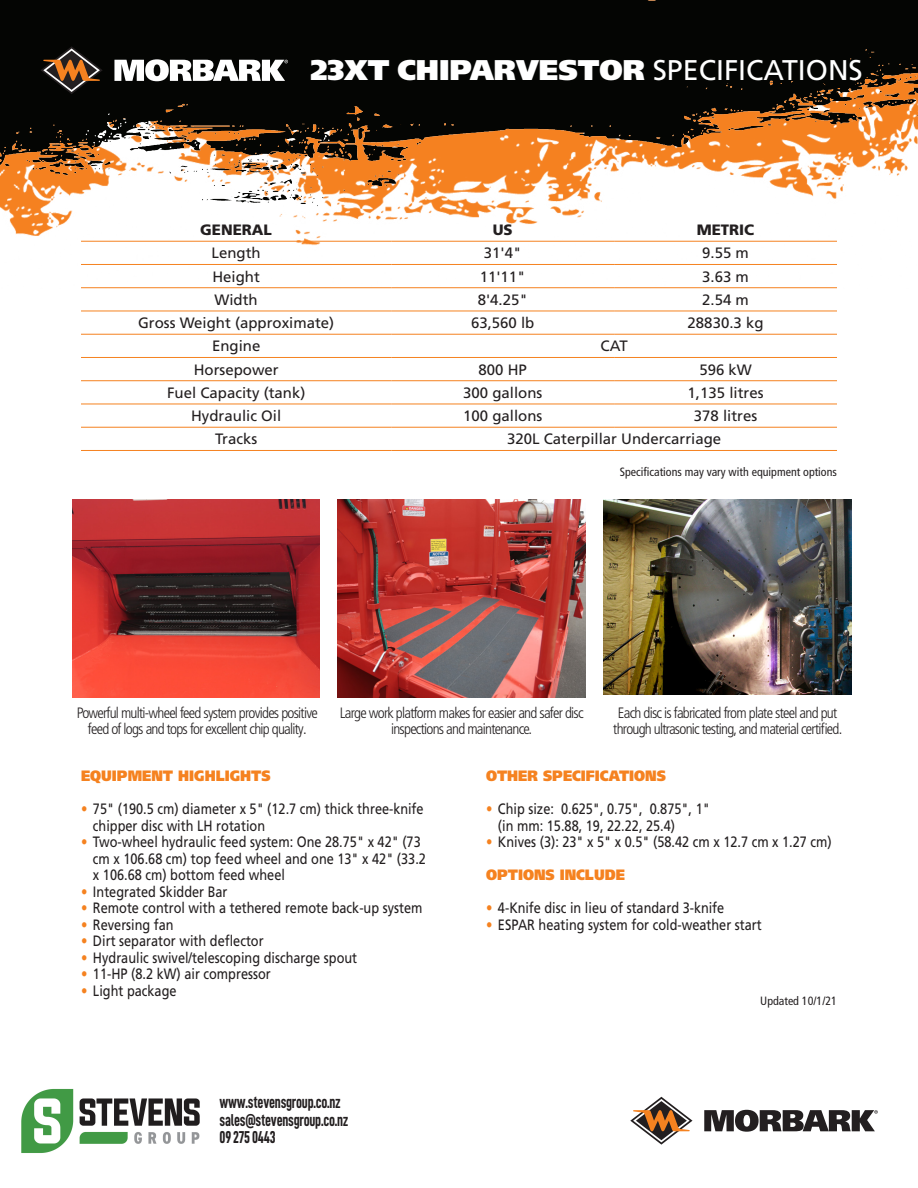
<style>
.page{position:relative;width:918px;height:1188px;background:#fff}
.page>*{position:absolute;margin:0;border:0;box-sizing:border-box;transform-origin:0 0}
.t1{font:900 28.5px "Frutiger LT Pro";color:#fff}
.t2{font:17.25px/17.5px "D DIN Condensed Bold";letter-spacing:-.015em;color:#231f20;scale:.85 1}
.Spec_list{font:15px/16.5px "Frutiger LT Pro";color:#231f20;scale:.85 1}
.benefits_bullets{font:300 condensed 15px/16.5px "Frutiger LT Pro";letter-spacing:-.05em;color:#231f20;text-align:center}
.Spec_list-2{font:15px "Frutiger LT Pro";color:#231f20}
.SUBHEAD{font:900 15px "Frutiger LT Pro";color:#f58220;scale:.9 1}
.t3{font:900 15px "Frutiger LT Pro";color:#231f20}
.t4{font:condensed 12px "Frutiger LT Pro";color:#231f20}
.s1{font-weight:400}
.s2{font-weight:900;font-stretch:condensed;color:#f58220}
</style>
<div class="page">
<img style="left:0;top:0;width:918px;height:289px">
<hr style="left:81px;top:241px;width:310px;height:1px;background:#f58220">
<hr style="left:391px;top:241px;width:223px;height:1px;background:#f58220">
<hr style="left:614px;top:241px;width:223px;height:1px;background:#f58220">
<hr style="left:81px;top:264px;width:310px;height:1px;background:#f58220">
<hr style="left:391px;top:264px;width:223px;height:1px;background:#f58220">
<hr style="left:614px;top:264px;width:223px;height:1px;background:#f58220">
<hr style="left:81px;top:287px;width:310px;height:1px;background:#f58220">
<hr style="left:391px;top:287px;width:223px;height:1px;background:#f58220">
<hr style="left:614px;top:287px;width:223px;height:1px;background:#f58220">
<hr style="left:81px;top:311px;width:310px;height:1px;background:#f58220">
<hr style="left:391px;top:311px;width:223px;height:1px;background:#f58220">
<hr style="left:614px;top:311px;width:223px;height:1px;background:#f58220">
<hr style="left:81px;top:334px;width:310px;height:1px;background:#f58220">
<hr style="left:391px;top:334px;width:223px;height:1px;background:#f58220">
<hr style="left:614px;top:334px;width:223px;height:1px;background:#f58220">
<hr style="left:81px;top:357px;width:310px;height:1px;background:#f58220">
<hr style="left:391px;top:357px;width:223px;height:1px;background:#f58220">
<hr style="left:614px;top:357px;width:223px;height:1px;background:#f58220">
<hr style="left:81px;top:380px;width:310px;height:1px;background:#f58220">
<hr style="left:391px;top:380px;width:223px;height:1px;background:#f58220">
<hr style="left:614px;top:380px;width:223px;height:1px;background:#f58220">
<hr style="left:81px;top:404px;width:310px;height:1px;background:#f58220">
<hr style="left:391px;top:404px;width:223px;height:1px;background:#f58220">
<hr style="left:614px;top:404px;width:223px;height:1px;background:#f58220">
<hr style="left:81px;top:427px;width:310px;height:1px;background:#f58220">
<hr style="left:391px;top:427px;width:223px;height:1px;background:#f58220">
<hr style="left:614px;top:427px;width:223px;height:1px;background:#f58220">
<hr style="left:81px;top:450px;width:310px;height:1px;background:#f58220">
<hr style="left:391px;top:450px;width:223px;height:1px;background:#f58220">
<hr style="left:614px;top:450px;width:223px;height:1px;background:#f58220">
<svg style="left:630px;top:1097px;width:63px;height:48px"></svg>
<svg style="left:704px;top:1110px;width:174px;height:22px"></svg>
<svg style="left:40px;top:46px;width:63px;height:48px;background:#433121"></svg>
<svg style="left:114px;top:59px;width:174px;height:22px"></svg>
<img style="left:338px;top:499px;width:247px;height:198px">
<img style="left:604px;top:499px;width:247px;height:196px">
<img style="left:72px;top:499px;width:248px;height:198px">
<img style="left:21px;top:1088px;width:179px;height:65px">
<p class="t1" style="left:310px;top:52px;width:554px">23XT CHIPARVESTOR <span class="s1">SPECIFICATIONS</span></p>
<p class="t3" style="left:200px;top:221px;width:73px">GENERAL</p>
<p class="t3" style="left:493px;top:221px;width:21px">US</p>
<p class="t3" style="left:697px;top:221px;width:59px">METRIC</p>
<p class="Spec_list-2" style="left:212px;top:244px;width:51px">Length</p>
<p class="Spec_list-2" style="left:484px;top:244px;width:39px">31'4"</p>
<p class="Spec_list-2" style="left:702px;top:244px;width:48px">9.55 m</p>
<p class="Spec_list-2" style="left:212px;top:268px;width:49px">Height</p>
<p class="Spec_list-2" style="left:480px;top:268px;width:47px">11'11"</p>
<p class="Spec_list-2" style="left:702px;top:268px;width:48px">3.63 m</p>
<p class="Spec_list-2" style="left:214px;top:291px;width:45px">Width</p>
<p class="Spec_list-2" style="left:478px;top:291px;width:52px">8'4.25"</p>
<p class="Spec_list-2" style="left:702px;top:291px;width:48px">2.54 m</p>
<p class="Spec_list-2" style="left:138px;top:314px;width:198px">Gross Weight (approximate)</p>
<p class="Spec_list-2" style="left:471px;top:314px;width:65px">63,560 lb</p>
<p class="Spec_list-2" style="left:688px;top:314px;width:77px">28830.3 kg</p>
<p class="Spec_list-2" style="left:212px;top:337px;width:50px">Engine</p>
<p class="Spec_list-2" style="left:601px;top:337px;width:29px">CAT</p>
<p class="Spec_list-2" style="left:194px;top:361px;width:87px">Horsepower</p>
<p class="Spec_list-2" style="left:479px;top:361px;width:50px">800 HP</p>
<p class="Spec_list-2" style="left:699px;top:361px;width:54px">596 kW</p>
<p class="Spec_list-2" style="left:167px;top:384px;width:140px">Fuel Capacity (tank)</p>
<p class="Spec_list-2" style="left:463px;top:384px;width:81px">300 gallons</p>
<p class="Spec_list-2" style="left:688px;top:384px;width:77px">1,135 litres</p>
<p class="Spec_list-2" style="left:191px;top:407px;width:92px">Hydraulic Oil</p>
<p class="Spec_list-2" style="left:463px;top:407px;width:81px">100 gallons</p>
<p class="Spec_list-2" style="left:694px;top:407px;width:65px">378 litres</p>
<p class="Spec_list-2" style="left:215px;top:430px;width:44px">Tracks</p>
<p class="Spec_list-2" style="left:507px;top:430px;width:216px">320L Caterpillar Undercarriage</p>
<p class="t4" style="left:620px;top:464px;width:219px">Specifications may vary with equipment options</p>
<p class="benefits_bullets" style="left:77px;top:705px;width:243px">Powerful multi-wheel feed system provides positive feed of logs and tops for excellent chip quality.</p>
<p class="benefits_bullets" style="left:340px;top:705px;width:245px">Large work platform makes for easier and safer disc inspections and maintenance.</p>
<p class="benefits_bullets" style="left:613px;top:705px;width:231px">Each disc is fabricated from plate steel and put through ultrasonic testing, and material certified.</p>
<p class="SUBHEAD" style="left:81px;top:767px;width:212px">EQUIPMENT HIGHLIGHTS</p>
<p class="Spec_list" style="left:93px;top:801px;width:391px;text-indent:-12px"><span class="s2">•</span> 75" (190.5 cm) diameter x 5" (12.7 cm) thick three-knife chipper disc with LH rotation</p>
<p class="Spec_list" style="left:93px;top:834px;width:393px;text-indent:-12px"><span class="s2">•</span> Two-wheel hydraulic feed system: One 28.75" x 42" (73 cm x 106.68 cm) top feed wheel and one 13" x 42" (33.2 x 106.68 cm) bottom feed wheel</p>
<p class="Spec_list" style="left:81px;top:883px;width:174px"><span class="s2">•</span> Integrated Skidder Bar</p>
<p class="Spec_list" style="left:81px;top:900px;width:403px"><span class="s2">•</span> Remote control with a tethered remote back‑up system</p>
<p class="Spec_list" style="left:81px;top:916px;width:111px"><span class="s2">•</span> Reversing fan</p>
<p class="Spec_list" style="left:81px;top:933px;width:216px"><span class="s2">•</span> Dirt separator with deflector</p>
<p class="Spec_list" style="left:81px;top:949px;width:326px"><span class="s2">•</span> Hydraulic swivel/telescoping discharge spout</p>
<p class="Spec_list" style="left:81px;top:966px;width:225px"><span class="s2">•</span> 11-HP (8.2 kW) air compressor</p>
<p class="Spec_list" style="left:81px;top:982px;width:114px"><span class="s2">•</span> Light package</p>
<p class="t2" style="left:220px;top:1093px;width:153px">www.stevensgroup.co.nz sales@stevensgroup.co.nz<br>09 275 0443</p>
<p class="SUBHEAD" style="left:486px;top:767px;width:202px">OTHER SPECIFICATIONS</p>
<p class="Spec_list" style="left:498px;top:801px;width:251px;text-indent:-12px"><span class="s2">•</span> Chip size: 0.625", 0.75", 0.875", 1" (in mm: 15.88, 19, 22.22, 25.4)</p>
<p class="Spec_list" style="left:486px;top:834px;width:408px"><span class="s2">•</span> Knives (3): 23" x 5" x 0.5" (58.42 cm x 12.7 cm x 1.27 cm)</p>
<p class="SUBHEAD" style="left:486px;top:866px;width:156px">OPTIONS INCLUDE</p>
<p class="Spec_list" style="left:486px;top:900px;width:282px"><span class="s2">•</span> 4-Knife disc in lieu of standard 3-knife</p>
<p class="Spec_list" style="left:486px;top:916px;width:326px"><span class="s2">•</span> ESPAR heating system for cold-weather start</p>
<p class="t4" style="left:760px;top:994px;width:78px">Updated 10/1/21</p>
</div>
